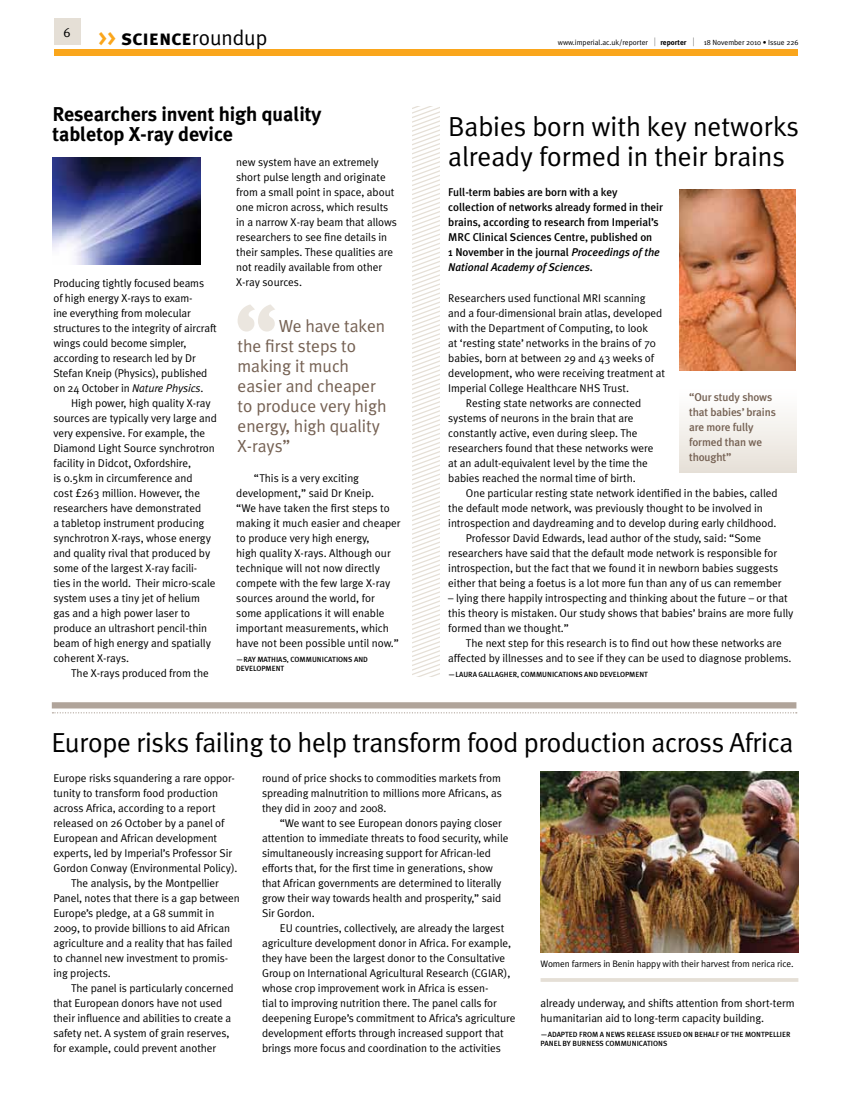
<style>
.page{position:relative;width:851px;height:1117px;background:#fff}
.page>*{position:absolute;margin:0;border:0;box-sizing:border-box;transform-origin:0 0}
.t1{font:27.5px/30px "Meta Plus Normal";letter-spacing:-.015em;color:#000}
.t2{font:21.25px "Meta Plus Bold Caps";letter-spacing:-.005em;color:#000}
.t3{font:700 20px/20px "Meta Plus";letter-spacing:-.005em;color:#000}
.t4{font:17.5px/20px "Meta Plus Normal";letter-spacing:-.005em;color:#756153}
.t5{font:13.12px "Meta Plus Normal Caps";color:#000}
.t6{font:11.25px/15px "Meta Plus Normal";letter-spacing:-.005em;color:#000}
.t7{font:500 11.25px/15px "Meta Plus";letter-spacing:-.005em;color:#000}
.t8{font:500 11.25px/15px "Meta Plus";letter-spacing:-.01em;color:#756153}
.t9{font:9.38px "Meta Plus Normal";letter-spacing:-.01em;color:#000}
.t10{font:500 7.5px/9.4px "Meta Plus";letter-spacing:.005em;color:#000}
.t11{font:7.5px "Meta Plus Normal";letter-spacing:-.005em;color:#000}
.t12{font:700 7.5px "Meta Plus";letter-spacing:-.005em;color:#000}
.s1{color:#faa61c}
.s2{font-family:"Meta Plus Normal"}
.s3{font-size:11.25px}
.s4{font-family:"Meta Plus Normal";font-weight:400;font-size:11.25px}
.s5{font-style:italic}
</style>
<div class="page">
<img style="left:679px;top:189px;width:116px;height:181px">
<div style="left:52px;top:702px;width:744px;height:6px;background:#b0a49a"></div>
<svg style="left:52px;top:712px;width:744px;height:1px"></svg>
<svg style="left:412px;top:106px;width:27px;height:570px"></svg>
<img style="left:53px;top:157px;width:147px;height:107px">
<img style="left:540px;top:771px;width:258px;height:180px">
<svg style="left:237px;top:304px;width:38px;height:27px"></svg>
<div style="left:679px;top:384px;width:116px;height:88px;background:linear-gradient(to bottom,#fff,#e7e1d9)"></div>
<svg style="left:540px;top:978px;width:258px;height:3px"></svg>
<div style="left:54px;top:19px;width:26px;height:26px;background:#e5dfd6"></div>
<div style="left:54px;top:49px;width:743px;height:7px;background:#faa61c"></div>
<p class="t5" style="left:64px;top:25px;width:9px">6</p>
<h2 class="t2" style="left:98px;top:26px;width:171px"><span class="s1">&gt;&gt;</span> science<span class="s2">roundup</span></h2>
<p class="t11" style="left:557px;top:38px;width:99px">www.imperial.ac.uk/reporter <span class="s3">|</span></p>
<p class="t12" style="left:660px;top:38px;width:35px">reporter <span class="s4">|</span></p>
<p class="t11" style="left:703px;top:38px;width:96px">18 November 2010 • Issue 226</p>
<h3 class="t3" style="left:53px;top:104px;width:270px">Researchers invent high quality tabletop X-ray device</h3>
<p class="t6" style="left:53px;top:275px;width:165px">Producing tightly focused beams<br>of high energy X-rays to exam-<br>ine everything from molecular structures to the integrity of aircraft wings could become simpler, according to research led by Dr<br>Stefan Kneip (Physics), published on 24 October in <span class="s5">Nature Physics</span>.</p>
<p class="t6" style="left:53px;top:395px;width:165px;text-indent:18px">High power, high quality X-ray sources are typically very large and very expensive. For example, the<br>Diamond Light Source synchrotron facility in Didcot, Oxfordshire,<br>is 0.5km in circumference and<br>cost £263 million. However, the researchers have demonstrated<br>a tabletop instrument producing synchrotron X-rays, whose energy and quality rival that produced by some of the largest X-ray facili&shy;ties in the world. Their micro-scale system uses a tiny jet of helium gas and a high power laser to produce an ultrashort pencil-thin beam of high energy and spatially coherent X-rays.</p>
<p class="t6" style="left:71px;top:665px;width:139px">The X-rays produced from the</p>
<p class="t6" style="left:236px;top:155px;width:162px">new system have an extremely short pulse length and originate from a small point in space, about one micron across, which results in a narrow X-ray beam that allows researchers to see fine details in their samples. These qualities are not readily available from other<br>X-ray sources.</p>
<h3 class="t4" style="left:237px;top:315px;width:150px;text-indent:41px">We have taken the first steps to making it much easier and cheaper to produce very high energy, high quality<br>X-rays”</h3>
<p class="t6" style="left:236px;top:470px;width:166px;text-indent:18px">“This is a very exciting development,” said Dr Kneip.<br>“We have taken the first steps to making it much easier and cheaper to produce very high energy,<br>high quality X-rays. Although our technique will not now directly compete with the few large X-ray sources around the world, for some applications it will enable important measurements, which have not been possible until now.”</p>
<p class="t10" style="left:236px;top:654px;width:133px">—Ray mathias, Communicati ons and<br>Development</p>
<h1 class="t1" style="left:448px;top:111px;width:352px">Babies born with key networks already formed in their brains</h1>
<p class="t7" style="left:448px;top:185px;width:216px">Full-term babies are born with a key collection of networks already formed in their brains, according to research from Imperial’s MRC Clinical Sciences Centre, published on<br>1 N ovember in the journal <span class="s5">Proceedings of the National Academy of Sciences.</span></p>
<p class="t6" style="left:448px;top:290px;width:199px">Researchers used functional MRI scanning</p>
<p class="t6" style="left:448px;top:305px;width:215px">and a four-dimensional brain atlas, developed</p>
<p class="t6" style="left:448px;top:320px;width:201px">with the Department of Computing, to look</p>
<p class="t6" style="left:448px;top:335px;width:209px">at ‘resting state’ networks in the brains of 70</p>
<p class="t6" style="left:448px;top:350px;width:207px">babies, born at between 29 and 43 weeks of</p>
<p class="t6" style="left:448px;top:365px;width:218px">development, who were receiving treatment at</p>
<p class="t6" style="left:448px;top:380px;width:182px">Imperial College Healthcare NHS Trust.</p>
<p class="t6" style="left:466px;top:395px;width:177px">Resting state networks are connected</p>
<p class="t6" style="left:448px;top:410px;width:187px">systems of neurons in the brain that are</p>
<p class="t6" style="left:448px;top:425px;width:191px">constantly active, even during sleep. The</p>
<p class="t6" style="left:448px;top:440px;width:207px">researchers found that these networks were</p>
<p class="t6" style="left:448px;top:455px;width:201px">at an adult-equivalent level by the time the</p>
<p class="t6" style="left:448px;top:470px;width:189px">babies reached the normal time of birth.</p>
<p class="t6" style="left:466px;top:485px;width:313px">One particular resting state network identified in the babies, called</p>
<p class="t6" style="left:448px;top:500px;width:316px">the default mode network, was previously thought to be involved in</p>
<p class="t6" style="left:448px;top:515px;width:330px">introspection and daydreaming and to develop during early childhood.</p>
<p class="t6" style="left:466px;top:530px;width:296px">Professor David Edwards, lead author of the study, said: “Some</p>
<p class="t6" style="left:448px;top:545px;width:330px">researchers have said that the default mode network is responsible for</p>
<p class="t6" style="left:448px;top:560px;width:331px">introspection, but the fact that we found it in newborn babies suggests</p>
<p class="t6" style="left:448px;top:575px;width:335px">either that being a foetus is a lot more fun than any of us can remember</p>
<p class="t6" style="left:448px;top:590px;width:347px">– lying there happily introspecting and thinking about the future – or that this theory is mistaken. Our study shows that babies’ brains are more fully formed than we thought.”</p>
<p class="t6" style="left:448px;top:635px;width:345px;text-indent:18px">The next step for this research is to find out how these networks are affected by illnesses and to see if they can be used to diagnose problems.</p>
<p class="t10" style="left:448px;top:669px;width:200px">—Laura Gallagher, Communications and Development</p>
<p class="t8" style="left:689px;top:389px;width:88px">“Our study shows that babies’ brains are more fully formed than we thought”</p>
<h1 class="t1" style="left:51px;top:726px;width:743px">Europe risks failing to help transform food production across Africa</h1>
<p class="t6" style="left:53px;top:770px;width:183px">Europe risks squandering a rare oppor-</p>
<p class="t6" style="left:53px;top:785px;width:166px">tunity to transform food production</p>
<p class="t6" style="left:53px;top:800px;width:164px">across Africa, according to a report</p>
<p class="t6" style="left:53px;top:815px;width:173px">released on 26 October by a panel of</p>
<p class="t6" style="left:53px;top:830px;width:165px">European and African development</p>
<p class="t6" style="left:53px;top:845px;width:180px">experts, led by Imperial’s Professor Sir</p>
<p class="t6" style="left:53px;top:860px;width:186px">Gordon Conway (Environmental Policy).</p>
<p class="t6" style="left:71px;top:875px;width:149px">The analysis, by the Montpellier</p>
<p class="t6" style="left:53px;top:890px;width:188px">Panel, notes that there is a gap between</p>
<p class="t6" style="left:53px;top:905px;width:162px">Europe’s pledge, at a G8 summit in</p>
<p class="t6" style="left:53px;top:920px;width:178px">2009, to provide billions to aid African</p>
<p class="t6" style="left:53px;top:935px;width:180px">agriculture and a reality that has failed</p>
<p class="t6" style="left:53px;top:950px;width:176px">to channel new investment to promis-</p>
<p class="t6" style="left:53px;top:965px;width:59px">ing projects.</p>
<p class="t6" style="left:71px;top:980px;width:164px">The panel is particularly concerned</p>
<p class="t6" style="left:53px;top:995px;width:170px">that European donors have not used</p>
<p class="t6" style="left:53px;top:1010px;width:179px">their influence and abilities to create a</p>
<p class="t6" style="left:53px;top:1025px;width:177px">safety net. A system of grain reserves,</p>
<p class="t6" style="left:53px;top:1040px;width:164px">for example, could prevent another</p>
<p class="t6" style="left:262px;top:770px;width:241px;text-align:justify">round of price shocks to commodities markets from spreading malnutrition to millions more Africans, as they did in 2007 and 2008.</p>
<p class="t6" style="left:262px;top:815px;width:248px;text-indent:18px">“We want to see European donors paying closer attention to immediate threats to food security, while simultaneously increasing support for African-led efforts that, for the first time in generations, show that African governments are determined to literally grow their way towards health and prosperity,” said Sir Gordon.</p>
<p class="t6" style="left:262px;top:920px;width:255px;text-indent:18px">EU countries, collectively, are already the largest agriculture development donor in Africa. For example, they have been the largest donor to the Consultative Group on International Agricultural Research (CGIAR), whose crop improvement work in Africa is essen-<br>tial to improving nutrition there. The panel calls for deepening Europe’s commitment to Africa’s agriculture development efforts through increased support that brings more focus and coordination to the activities</p>
<p class="t9" style="left:540px;top:958px;width:255px">Women farmers in Benin happy with their harvest from nerica rice.</p>
<p class="t6" style="left:540px;top:995px;width:255px">already underway, and shifts attention from short-term humanitarian aid to long-term capacity building.</p>
<p class="t10" style="left:540px;top:1029px;width:76px">—Adapte d from a news</p>
<p class="t10" style="left:626px;top:1029px;width:158px">release issued on behalf of the Montpellier</p>
<p class="t10" style="left:540px;top:1038px;width:56px">Panel by Burness</p>
<p class="t10" style="left:605px;top:1038px;width:62px">Communications</p>
</div>
